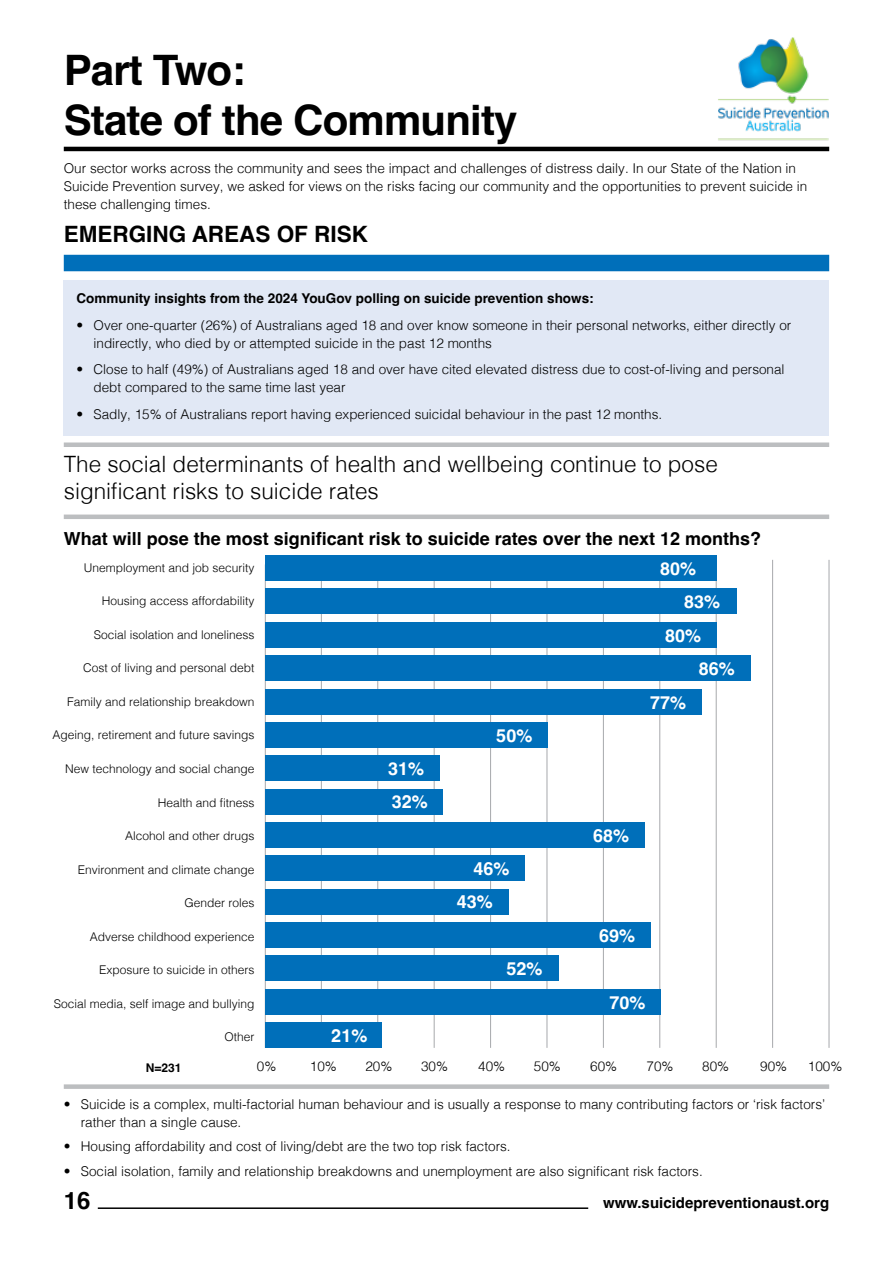
<style>
.page{position:relative;width:893px;height:1263px;background:#fff}
.page>*{position:absolute;margin:0;border:0;box-sizing:border-box;transform-origin:0 0}
.t1{font:700 42px/50.4px "Helvetica";letter-spacing:-.02em;color:#000}
.t2{font:700 24px "Helvetica";color:#000}
.Body{font:300 22.5px/27px "Helvetica";color:#000}
.H2_2{font:700 22.5px "Helvetica";color:#000}
.Body-2{font:700 18px "Helvetica";color:#000}
.Body-3{font:700 18px "Helvetica";color:#fff}
.t3{font:700 15px "Helvetica";color:#000}
.Body-4{font:300 13.5px/18px "Helvetica";color:#000}
.Body-5{font:700 13.5px "Helvetica";color:#000}
.Body-6{font:300 12px "Helvetica";color:#000}
.Body-7{font:700 12px "Helvetica";color:#000}
</style>
<div class="page">
<img style="left:707px;top:37px;width:123px;height:110px">
<hr style="left:98px;top:1207px;width:490px;height:2px;background:#000">
<hr style="left:64px;top:147px;width:765px;height:4px;background:#000">
<hr style="left:265px;top:564px;width:1px;height:484px;background:#a7a9ac">
<hr style="left:321px;top:560px;width:1px;height:488px;background:#a7a9ac">
<hr style="left:377px;top:560px;width:1px;height:488px;background:#a7a9ac">
<hr style="left:434px;top:560px;width:1px;height:488px;background:#a7a9ac">
<hr style="left:490px;top:560px;width:1px;height:488px;background:#a7a9ac">
<hr style="left:547px;top:560px;width:1px;height:488px;background:#a7a9ac">
<hr style="left:603px;top:560px;width:1px;height:488px;background:#a7a9ac">
<hr style="left:659px;top:560px;width:1px;height:488px;background:#a7a9ac">
<hr style="left:716px;top:560px;width:1px;height:488px;background:#a7a9ac">
<hr style="left:772px;top:560px;width:1px;height:488px;background:#a7a9ac">
<hr style="left:829px;top:560px;width:1px;height:488px;background:#a7a9ac">
<div style="left:265px;top:555px;width:451px;height:26px;background:#006fba"></div>
<div style="left:265px;top:589px;width:471px;height:25px;background:#006fba"></div>
<div style="left:265px;top:622px;width:451px;height:25px;background:#006fba"></div>
<div style="left:265px;top:655px;width:486px;height:26px;background:#006fba"></div>
<div style="left:265px;top:689px;width:436px;height:25px;background:#006fba"></div>
<div style="left:265px;top:722px;width:282px;height:26px;background:#006fba"></div>
<div style="left:265px;top:756px;width:174px;height:25px;background:#006fba"></div>
<div style="left:265px;top:789px;width:178px;height:25px;background:#006fba"></div>
<div style="left:265px;top:822px;width:379px;height:26px;background:#006fba"></div>
<div style="left:265px;top:856px;width:259px;height:25px;background:#006fba"></div>
<div style="left:265px;top:889px;width:243px;height:25px;background:#006fba"></div>
<div style="left:265px;top:922px;width:386px;height:26px;background:#006fba"></div>
<div style="left:265px;top:956px;width:293px;height:25px;background:#006fba"></div>
<div style="left:265px;top:989px;width:395px;height:25px;background:#006fba"></div>
<div style="left:265px;top:1022px;width:116px;height:26px;background:#006fba"></div>
<div style="left:64px;top:255px;width:765px;height:16px;background:#006fba"></div>
<div style="left:64px;top:514px;width:765px;height:5px;background:#bcbec0"></div>
<div style="left:64px;top:442px;width:765px;height:5px;background:#bcbec0"></div>
<div style="left:64px;top:280px;width:765px;height:155px;background:#e1e8f5"></div>
<div style="left:64px;top:1084px;width:765px;height:5px;background:#bcbec0"></div>
<h1 class="t1" style="left:64px;top:49px;width:455px">Part Two:<br>State of the Community</h1>
<p class="Body-4" style="left:64px;top:158px;width:745px">Our sector works across the community and sees the impact and challenges of distress daily. In our State of the Nation in<br>Suicide Prevention survey, we asked for views on the risks facing our community and the opportunities to prevent suicide in these challenging times.</p>
<p class="H2_2" style="left:64px;top:220px;width:306px">EMERGING AREAS OF RISK</p>
<p class="Body-5" style="left:77px;top:290px;width:519px">Community insights from the 2024 YouGov polling on suicide prevention shows:</p>
<p class="Body-4" style="left:94px;top:315px;width:699px;text-indent:-17px">• Over one-quarter (26%) of Australians aged 18 and over know someone in their personal networks, either directly or indirectly, who died by or attempted suicide in the past 12 months</p>
<p class="Body-4" style="left:94px;top:359px;width:693px;text-indent:-17px">• Close to half (49%) of Australians aged 18 and over have cited elevated distress due to cost-of-living and personal debt compared to the same time last year</p>
<p class="Body-4" style="left:77px;top:404px;width:587px">• Sadly, 15% of Australians report having experienced suicidal behaviour in the past 12 months.</p>
<p class="Body" style="left:64px;top:449px;width:656px">The social determinants of health and wellbeing continue to pose significant risks to suicide rates</p>
<p class="Body-2" style="left:64px;top:527px;width:699px">What will pose the most significant risk to suicide rates over the next 12 months?</p>
<p class="Body-6" style="left:84px;top:557px;width:172px">Unemployment and job security</p>
<p class="Body-6" style="left:102px;top:591px;width:154px">Housing access affordability</p>
<p class="Body-6" style="left:94px;top:624px;width:162px">Social isolation and loneliness</p>
<p class="Body-6" style="left:83px;top:658px;width:173px">Cost of living and personal debt</p>
<p class="Body-6" style="left:67px;top:691px;width:189px">Family and relationship breakdown</p>
<p class="Body-6" style="left:52px;top:725px;width:204px">Ageing, retirement and future savings</p>
<p class="Body-6" style="left:65px;top:758px;width:191px">New technology and social change</p>
<p class="Body-6" style="left:158px;top:792px;width:98px">Health and fitness</p>
<p class="Body-6" style="left:125px;top:825px;width:131px">Alcohol and other drugs</p>
<p class="Body-6" style="left:78px;top:859px;width:178px">Environment and climate change</p>
<p class="Body-6" style="left:185px;top:892px;width:72px">Gender roles</p>
<p class="Body-6" style="left:90px;top:926px;width:166px">Adverse childhood experience</p>
<p class="Body-6" style="left:99px;top:959px;width:157px">Exposure to suicide in others</p>
<p class="Body-6" style="left:54px;top:993px;width:202px">Social media, self image and bullying</p>
<p class="Body-6" style="left:225px;top:1026px;width:32px">Other</p>
<p class="Body-3" style="left:388px;top:758px;width:38px">31%</p>
<p class="Body-3" style="left:392px;top:791px;width:38px">32%</p>
<p class="Body-3" style="left:331px;top:1024px;width:38px">21%</p>
<p class="Body-3" style="left:496px;top:724px;width:38px">50%</p>
<p class="Body-3" style="left:473px;top:858px;width:38px">46%</p>
<p class="Body-3" style="left:457px;top:891px;width:38px">43%</p>
<p class="Body-3" style="left:506px;top:958px;width:38px">52%</p>
<p class="Body-3" style="left:660px;top:557px;width:38px">80%</p>
<p class="Body-3" style="left:684px;top:591px;width:38px">83%</p>
<p class="Body-3" style="left:665px;top:624px;width:38px">80%</p>
<p class="Body-3" style="left:650px;top:692px;width:38px">77%</p>
<p class="Body-3" style="left:699px;top:658px;width:38px">86%</p>
<p class="Body-3" style="left:593px;top:824px;width:38px">68%</p>
<p class="Body-3" style="left:599px;top:924px;width:38px">69%</p>
<p class="Body-3" style="left:609px;top:991px;width:38px">70%</p>
<p class="Body-7" style="left:146px;top:1060px;width:37px">N=231</p>
<p class="Body-4" style="left:257px;top:1056px;width:21px">0%</p>
<p class="Body-4" style="left:310px;top:1056px;width:29px">10%</p>
<p class="Body-4" style="left:365px;top:1056px;width:29px">20%</p>
<p class="Body-4" style="left:421px;top:1056px;width:29px">30%</p>
<p class="Body-4" style="left:478px;top:1056px;width:29px">40%</p>
<p class="Body-4" style="left:534px;top:1056px;width:29px">50%</p>
<p class="Body-4" style="left:590px;top:1056px;width:29px">60%</p>
<p class="Body-4" style="left:647px;top:1056px;width:29px">70%</p>
<p class="Body-4" style="left:702px;top:1056px;width:29px">80%</p>
<p class="Body-4" style="left:760px;top:1056px;width:29px">90%</p>
<p class="Body-4" style="left:808px;top:1056px;width:36px">100%</p>
<p class="Body-4" style="left:81px;top:1094px;width:746px;text-indent:-17px">• Suicide is a complex, multi-factorial human behaviour and is usually a response to many contributing factors or ‘risk factors’ rather than a single cause.</p>
<p class="Body-4" style="left:64px;top:1136px;width:448px">• Housing affordability and cost of living/debt are the two top risk factors.</p>
<p class="Body-4" style="left:64px;top:1161px;width:640px">• Social isolation, family and relationship breakdowns and unemployment are also significant risk factors.</p>
<h2 class="t2" style="left:64px;top:1186px;width:28px">16</h2>
<p class="t3" style="left:603px;top:1194px;width:228px">www.suicidepreventionaust.org</p>
</div>
